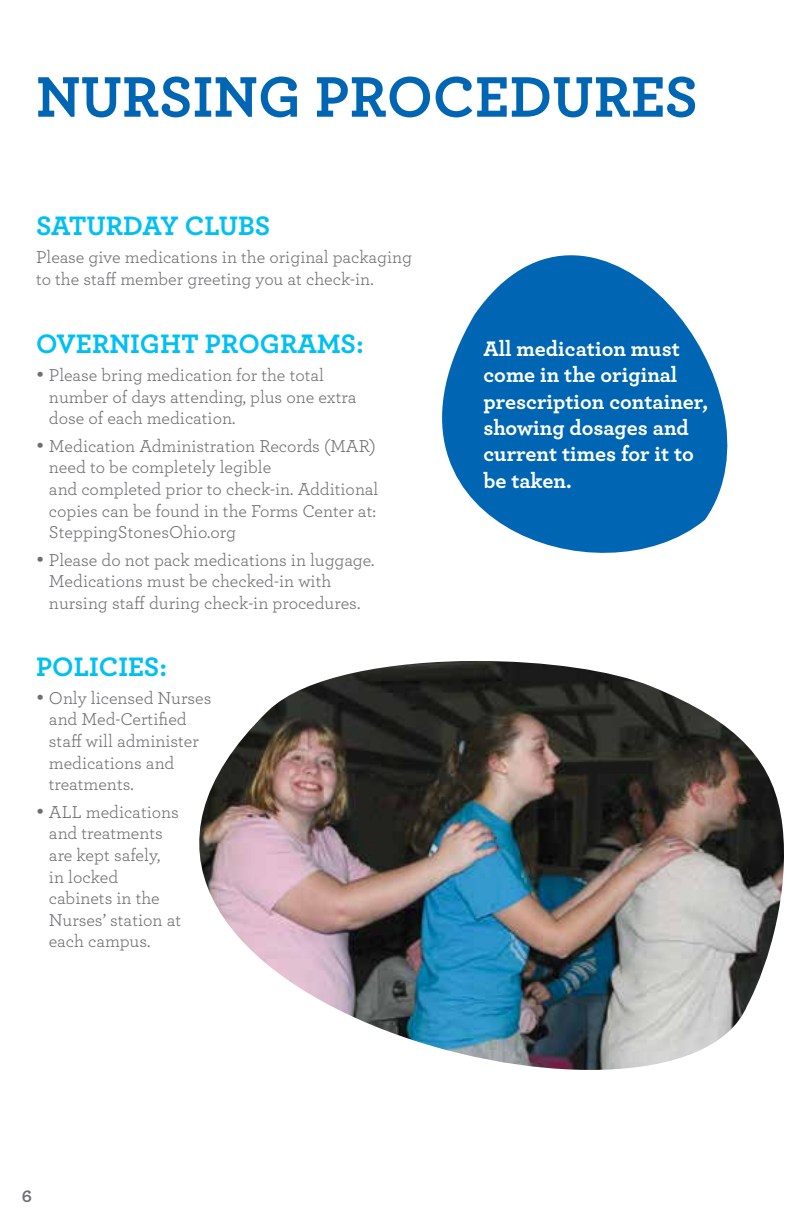
<style>
.page{position:relative;width:792px;height:1224px;background:#fff}
.page>*{position:absolute;margin:0;border:0;box-sizing:border-box;transform-origin:0 0}
.t1{font:700 60px "Archer";color:#0066b3}
.t2{font:700 28px "Archer";color:#00c0f3}
.t3{font:700 22px/26.4px "Archer";color:#fff}
.t4{font:18px/21.6px "Archer";color:#6d6e71}
.t5{font:700 18px "Archer";color:#6d6e71}
</style>
<div class="page">
<img style="left:199px;top:661px;width:585px;height:409px">
<svg style="left:442px;top:255px;width:286px;height:298px;fill:#0066b3"></svg>
<h1 class="t1" style="left:36px;top:49px;width:663px">NURSING PROCEDURES</h1>
<h2 class="t2" style="left:36px;top:204px;width:236px">SATURDAY CLUBS</h2>
<p class="t4" style="left:36px;top:245px;width:378px">Please give medications in the original packaging to the staff member greeting you at check-in.</p>
<h2 class="t2" style="left:36px;top:322px;width:329px">OVERNIGHT PROGRAMS:</h2>
<p class="t4" style="left:49px;top:363px;width:309px;text-indent:-13px">• Please bring medication for the total number of days attending, plus one extra dose of each medication.</p>
<p class="t4" style="left:49px;top:434px;width:331px;text-indent:-13px">• Medication Administration Records (MAR) need to be completely legible<br>and completed prior to check-in. Additional copies can be found in the Forms Center at:<br>SteppingStonesOhio.org</p>
<p class="t4" style="left:49px;top:548px;width:327px;text-indent:-13px">• Please do not pack medications in luggage.<br>Medications must be checked-in with nursing staff during check-in procedures.</p>
<h2 class="t2" style="left:36px;top:645px;width:133px">POLICIES:</h2>
<p class="t4" style="left:49px;top:686px;width:164px;text-indent:-13px">• Only licensed Nurses and Med-Certified staff will administer medications and treatments.</p>
<p class="t4" style="left:49px;top:800px;width:134px;text-indent:-13px">• ALL medications and treatments are kept safely,<br>in locked cabinets in the<br>Nurses’ station at each campus.</p>
<p class="t3" style="left:483px;top:334px;width:226px">All medication must come in the original prescription container, showing dosages and current times for it to be taken.</p>
<p class="t5" style="left:22px;top:1182px;width:12px">6</p>
</div>
